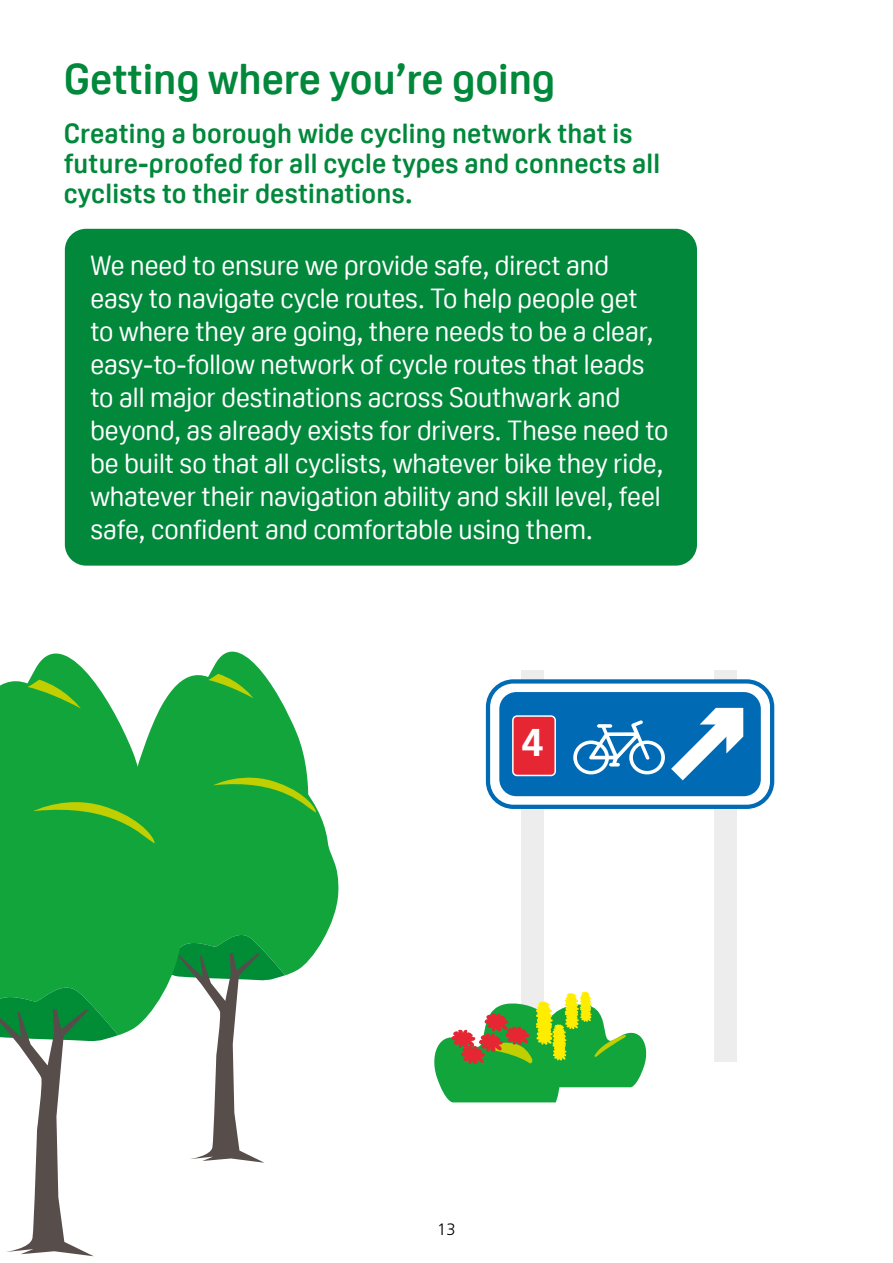
<style>
.page{position:relative;width:893px;height:1263px;background:#fff}
.page>*{position:absolute;margin:0;border:0;box-sizing:border-box;transform-origin:0 0}
.t1{font:700 42px "Oscine";color:#01883b}
.body{font:700 38.85px "Frutiger LT Pro";color:#fff}
.pull_out{font:27px/33px "Oscine";color:#fff}
.H2_not_in_content{font:700 27px/30px "Oscine";letter-spacing:.01em;color:#01883b}
.t2{font:300 16.5px "Frutiger LT Pro";color:#000}
</style>
<div class="page">
<svg style="left:216px;top:651px;width:37px;height:11px"></svg>
<svg style="left:181px;top:662px;width:157px;height:313px;fill:#11a53c"></svg>
<svg style="left:208px;top:674px;width:45px;height:24px"></svg>
<svg style="left:213px;top:769px;width:104px;height:44px"></svg>
<svg style="left:181px;top:927px;width:104px;height:236px"></svg>
<svg style="left:37px;top:653px;width:43px;height:13px"></svg>
<svg style="left:0;top:666px;width:181px;height:369px;fill:#11a53c"></svg>
<svg style="left:28px;top:680px;width:53px;height:28px"></svg>
<svg style="left:33px;top:792px;width:123px;height:51px"></svg>
<svg style="left:0;top:978px;width:118px;height:278px"></svg>
<div style="left:65px;top:229px;width:632px;height:337px;background:#01883b;border-radius:21px"></div>
<div style="left:521px;top:671px;width:23px;height:391px;background:#ededed"></div>
<div style="left:714px;top:671px;width:23px;height:391px;background:#ededed"></div>
<div style="left:488px;top:681px;width:284px;height:126px;background:#fff;border-radius:26px"></div>
<div style="left:486px;top:679px;width:288px;height:130px;border:4px solid #006ab4;border-radius:26px"></div>
<div style="left:499px;top:692px;width:262px;height:104px;background:#006ab4;border-radius:17px"></div>
<svg style="left:671px;top:708px;width:72px;height:72px"></svg>
<svg style="left:573px;top:720px;width:92px;height:54px"></svg>
<div style="left:513px;top:716px;width:42px;height:59px;background:#e62733;border-radius:4px"></div>
<div style="left:512px;top:715px;width:44px;height:61px;border:2px solid #fff;border-radius:4px"></div>
<svg style="left:434px;top:992px;width:213px;height:110px"></svg>
<h1 class="t1" style="left:64px;top:55px;width:493px">Getting where you’re going</h1>
<p class="H2_not_in_content" style="left:64px;top:118px;width:598px">Creating a borough wide cycling network that is future-proofed for all cycle types and connects all cyclists to their destinations.</p>
<p class="pull_out" style="left:90px;top:249px;width:580px">We need to ensure we provide safe, direct and easy to navigate cycle routes. To help people get<br>to where they are going, there needs to be a clear, easy-to-follow network of cycle routes that leads to all major destinations across Southwark and beyond, as already exists for drivers. These need to be built so that all cyclists, whatever bike they ride, whatever their navigation ability and skill level, feel safe, confident and comfortable using them.</p>
<p class="body" style="left:522px;top:720px;width:23px">4</p>
<p class="t2" style="left:437px;top:1219px;width:20px">13</p>
</div>
